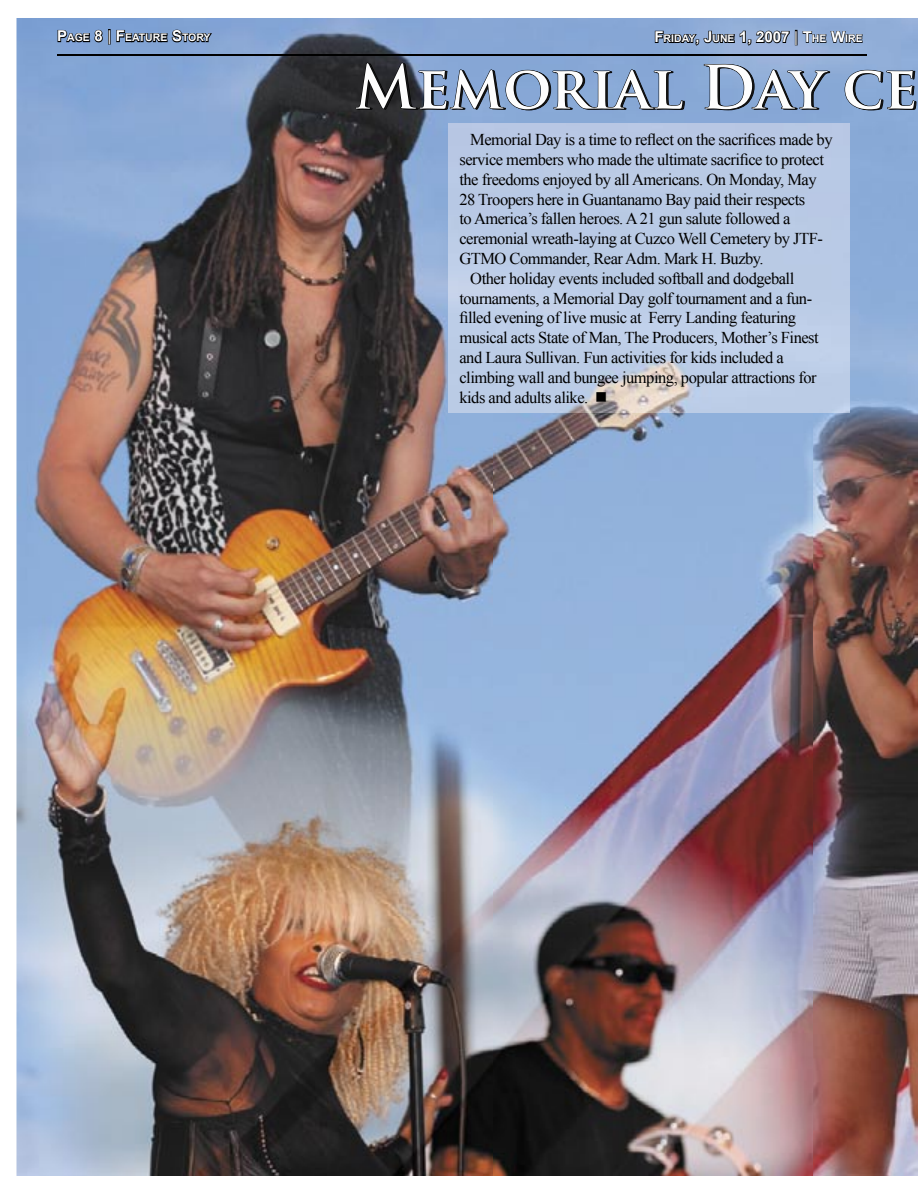
<style>
.page{position:relative;width:918px;height:1188px;background:#fff}
.page>*{position:absolute;margin:0;border:0;box-sizing:border-box;transform-origin:0 0}
.t1{font:700 58.5px "Trajan Pro";color:#fdfdfd}
.t2{font:16.5px "Times New Roman";letter-spacing:-.03em;color:#000}
.t3{font:700 10.5px "Arial";color:#fff}
.s1{font-size:15px}
.s2{font-weight:400;font-size:15px}
</style>
<div class="page">
<img style="left:16px;top:18px;width:477px;height:1158px">
<img style="left:813px;top:123px;width:105px;height:1053px">
<img style="left:493px;top:412px;width:320px;height:764px">
<svg style="left:57px;top:29px;width:47px;height:14px"></svg>
<div style="left:108px;top:29px;width:3px;height:16px;border:2px solid #000"></div>
<svg style="left:115px;top:29px;width:98px;height:24px;background:#5b7396"></svg>
<hr style="left:57px;top:54px;width:810px;height:2px;background:#000">
<div style="left:449px;top:123px;width:400px;height:289px;background:#bacbe5"></div>
<svg style="left:355px;top:30px;width:562px;height:81px;background:#6d85a7"></svg>
<p class="t3" style="left:57px;top:31px;width:155px"><span class="s1">P</span>AGE <span class="s1">8</span> <span class="s2">|</span> <span class="s1">F</span>EATURE <span class="s1">S</span>TORY</p>
<p class="t3" style="left:654px;top:32px;width:210px"><span class="s1">F</span>RIDAY<span class="s1">, J</span>UNE <span class="s1">1, 2007</span> <span class="s2">|</span> <span class="s1">T</span>HE <span class="s1">W</span>IRE</p>
<h1 class="t1" style="left:355px;top:51px;width:564px">Memorial Day ce</h1>
<p class="t2" style="left:470px;top:129px;width:364px">Memorial Day is a time to reflect on the sacrifices made by</p>
<p class="t2" style="left:459px;top:148px;width:366px">service members who made the ultimate sacrifice to protect</p>
<p class="t2" style="left:459px;top:168px;width:359px">the freedoms enjoyed by all Americans. On Monday, May</p>
<p class="t2" style="left:459px;top:188px;width:347px">28 Troopers here in Guantanamo Bay paid their respects</p>
<p class="t2" style="left:459px;top:208px;width:333px">to America’s fallen heroes. A 21 gun salute followed a</p>
<p class="t2" style="left:459px;top:228px;width:365px">ceremonial wreath-laying at Cuzco Well Cemetery by JTF-</p>
<p class="t2" style="left:459px;top:247px;width:306px">GTMO Commander, Rear Adm. Mark H. Buzby.</p>
<p class="t2" style="left:470px;top:267px;width:325px">Other holiday events included softball and dodgeball</p>
<p class="t2" style="left:459px;top:287px;width:354px">tournaments, a Memorial Day golf tournament and a fun-</p>
<p class="t2" style="left:459px;top:307px;width:338px">filled evening of live music at Ferry Landing featuring</p>
<p class="t2" style="left:459px;top:327px;width:361px">musical acts State of Man, The Producers, Mother’s Finest</p>
<p class="t2" style="left:459px;top:346px;width:326px">and Laura Sullivan. Fun activities for kids included a</p>
<p class="t2" style="left:459px;top:366px;width:359px">climbing wall and bungee jumping, popular attractions for</p>
<p class="t2" style="left:459px;top:386px;width:149px">kids and adults alike. ■</p>
</div>
